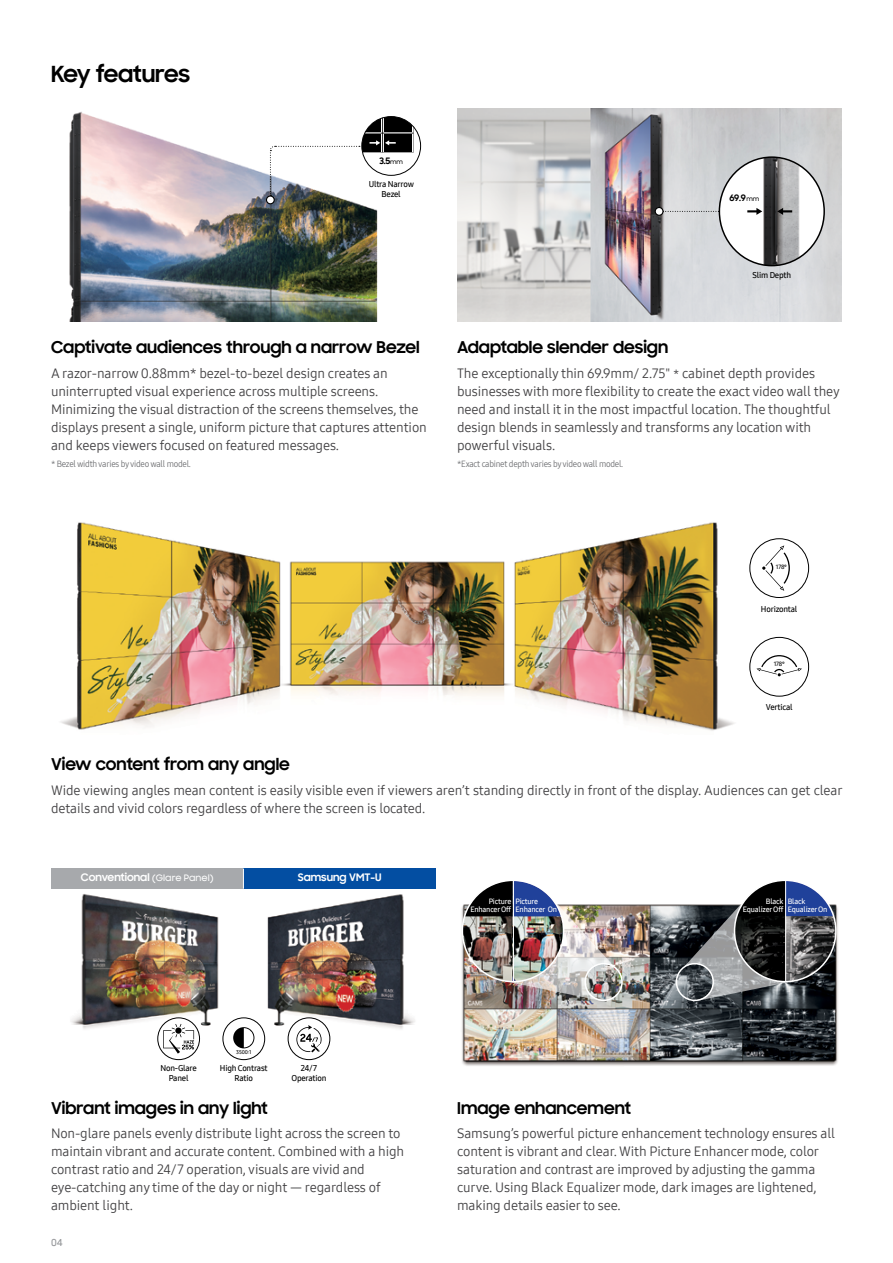
<style>
.page{position:relative;width:893px;height:1263px;background:#fff}
.page>*{position:absolute;margin:0;border:0;box-sizing:border-box;transform-origin:0 0}
.t1{font:700 22.5px "Samsung Sharp Sans";letter-spacing:-.01em;color:#000}
.t2{font:700 16.5px "Samsung Sharp Sans";color:#000}
.t3{font:13.5px/18px "Samsung One 400";letter-spacing:-.01em;color:#414042}
.t4{font:700 10.5px "Samsung Sharp Sans";color:#fff}
.t5{font:500 9.75px "Samsung Sharp Sans";color:#939598}
.t6{font:9px "Samsung One 400 C";letter-spacing:-.025em;color:#6d6e71}
.t7{font:700 9px "Samsung Sharp Sans";color:#000}
.t8{font:8.25px/9.9px "Samsung One 600";letter-spacing:-.025em;color:#000;text-align:center}
.t9{font:7.5px/8.2px "Samsung One 600";letter-spacing:-.025em;color:#fff}
.t10{font:6px "Samsung One 600";letter-spacing:-.025em;color:#000}
.t11{font:5.25px "Samsung One 600";color:#000}
.s1{font-weight:500;font-size:6px}
.s2{font-size:12px}
.s3{font-weight:500;font-size:9px}
</style>
<div class="page">
<img style="left:71px;top:894px;width:344px;height:149px">
<svg style="left:158px;top:1018px;width:42px;height:42px"></svg>
<div style="left:157px;top:1017px;width:43px;height:43px;border:1px solid #000;border-radius:50%"></div>
<svg style="left:163px;top:1024px;width:31px;height:30px"></svg>
<div style="left:223px;top:1018px;width:42px;height:42px;background:#fff;border-radius:50%"></div>
<div style="left:223px;top:1017px;width:42px;height:43px;border:1px solid #000;border-radius:50%"></div>
<svg style="left:233px;top:1027px;width:21px;height:21px"></svg>
<div style="left:288px;top:1018px;width:42px;height:42px;background:#fff;border-radius:50%"></div>
<div style="left:288px;top:1017px;width:42px;height:43px;border:1px solid #000;border-radius:50%"></div>
<svg style="left:296px;top:1025px;width:26px;height:27px"></svg>
<div style="left:51px;top:868px;width:192px;height:21px;background:#a7a9ac"></div>
<div style="left:243px;top:868px;width:193px;height:21px;background:#034ea2"></div>
<svg style="left:243px;top:868px;width:1px;height:21px"></svg>
<img style="left:461px;top:904px;width:377px;height:162px">
<svg style="left:684px;top:904px;width:107px;height:97px"></svg>
<div style="left:676px;top:963px;width:38px;height:38px;border:2px solid #fff;border-radius:50%"></div>
<img style="left:734px;top:904px;width:102px;height:78px">
<img style="left:737px;top:882px;width:96px;height:34px">
<div style="left:734px;top:879px;width:103px;height:103px;border:2px solid #fff;border-radius:50%"></div>
<hr style="left:785px;top:880px;width:1px;height:102px;background:#fff">
<img style="left:507px;top:904px;width:108px;height:97px">
<div style="left:584px;top:963px;width:39px;height:38px;border:2px solid #fff;border-radius:50%"></div>
<img style="left:462px;top:904px;width:101px;height:78px">
<img style="left:464px;top:882px;width:97px;height:34px">
<div style="left:462px;top:879px;width:102px;height:103px;border:2px solid #fff;border-radius:50%"></div>
<hr style="left:513px;top:880px;width:1px;height:102px;background:#fff">
<img style="left:69px;top:111px;width:353px;height:210px">
<div style="left:266px;top:196px;width:8px;height:8px;background:#fff;border-radius:50%"></div>
<div style="left:266px;top:195px;width:9px;height:9px;border:1px solid #000;border-radius:50%"></div>
<svg style="left:270px;top:117px;width:151px;height:79px"></svg>
<div style="left:361px;top:116px;width:60px;height:60px;border:1px solid #000;border-radius:50%"></div>
<img style="left:457px;top:108px;width:385px;height:213px">
<div style="left:655px;top:207px;width:8px;height:8px;background:#fff;border-radius:50%"></div>
<div style="left:655px;top:207px;width:8px;height:9px;border:1px solid #000;border-radius:50%"></div>
<svg style="left:662px;top:156px;width:164px;height:111px"></svg>
<img style="left:60px;top:522px;width:674px;height:209px">
<div style="left:749px;top:637px;width:60px;height:59px;border:1px solid #000;border-radius:50%"></div>
<svg style="left:756px;top:655px;width:46px;height:21px"></svg>
<div style="left:749px;top:538px;width:60px;height:60px;border:1px solid #000;border-radius:50%"></div>
<svg style="left:762px;top:545px;width:28px;height:46px"></svg>
<h1 class="t1" style="left:51px;top:57px;width:141px">Key features</h1>
<p class="t7" style="left:379px;top:154px;width:25px">3.5<span class="s1">mm</span></p>
<p class="t8" style="left:369px;top:179px;width:47px">Ultra Narrow<br>Bezel</p>
<p class="t2" style="left:51px;top:335px;width:370px">Captivate audiences through a narrow Bezel</p>
<p class="t3" style="left:51px;top:364px;width:377px">A razor-narrow 0.88mm* bezel-to-bezel design creates an uninterrupted visual experience across multiple screens.<br>Minimizing the visual distraction of the screens themselves, the displays present a single, uniform picture that captures attention and keeps viewers focused on featured messages.</p>
<p class="t6" style="left:51px;top:458px;width:141px">* Bezel width varies by video wall model.</p>
<p class="t7" style="left:729px;top:191px;width:32px">69.9 <span class="s1">mm</span></p>
<p class="t2" style="left:457px;top:335px;width:213px">Adaptable slender design</p>
<p class="t8" style="left:752px;top:270px;width:40px">Slim Depth</p>
<p class="t3" style="left:457px;top:364px;width:384px">The exceptionally thin 69.9mm/ 2.75" <span class="s2">*</span> cabinet depth provides businesses with more flexibility to create the exact video wall they need and install it in the most impactful location. The thoughtful design blends in seamlessly and transforms any location with powerful visuals.</p>
<p class="t6" style="left:457px;top:458px;width:168px">*Exact cabinet depth varies by video wall model.</p>
<p class="t2" style="left:51px;top:752px;width:240px">View content from any angle</p>
<p class="t10" style="left:776px;top:563px;width:13px">178°</p>
<p class="t8" style="left:761px;top:604px;width:38px">Horizontal</p>
<p class="t10" style="left:774px;top:659px;width:13px">178°</p>
<p class="t8" style="left:766px;top:702px;width:29px">Vertical</p>
<p class="t3" style="left:51px;top:781px;width:793px">Wide viewing angles mean content is easily visible even if viewers aren’t standing directly in front of the display. Audiences can get clear details and vivid colors regardless of where the screen is located.</p>
<p class="t4" style="left:81px;top:870px;width:134px">Conventional <span class="s3">(Glare Panel)</span></p>
<p class="t4" style="left:298px;top:870px;width:85px">Samsung VMT-U</p>
<p class="t11" style="left:236px;top:1048px;width:17px">3500:1</p>
<p class="t8" style="left:161px;top:1063px;width:38px">Non-Glare<br>Panel</p>
<p class="t8" style="left:220px;top:1063px;width:49px">High Contrast<br>Ratio</p>
<p class="t2" style="left:51px;top:1095px;width:218px">Vibrant images in any light</p>
<p class="t8" style="left:291px;top:1063px;width:37px">24/7<br>Operation</p>
<p class="t3" style="left:51px;top:1124px;width:355px">Non-glare panels evenly distribute light across the screen to maintain vibrant and accurate content. Combined with a high contrast ratio and 24/7 operation, visuals are vivid and eye-catching any time of the day or night — regardless of ambient light.</p>
<p class="t5" style="left:51px;top:1235px;width:13px">04</p>
<p class="t9" style="left:470px;top:897px;width:42px;text-align:right">Picture<br>Enhancer Off</p>
<p class="t9" style="left:516px;top:897px;width:43px">Picture<br>Enhancer On</p>
<p class="t2" style="left:457px;top:1095px;width:175px">Image enhancement</p>
<p class="t9" style="left:743px;top:897px;width:42px;text-align:right">Black<br>Equalizer Off</p>
<p class="t9" style="left:788px;top:897px;width:41px">Black<br>Equalizer On</p>
<p class="t3" style="left:457px;top:1124px;width:380px">Samsung’s powerful picture enhancement technology ensures all content is vibrant and clear. With Picture Enhancer mode, color saturation and contrast are improved by adjusting the gamma curve. Using Black Equalizer mode, dark images are lightened, making details easier to see.</p>
</div>
